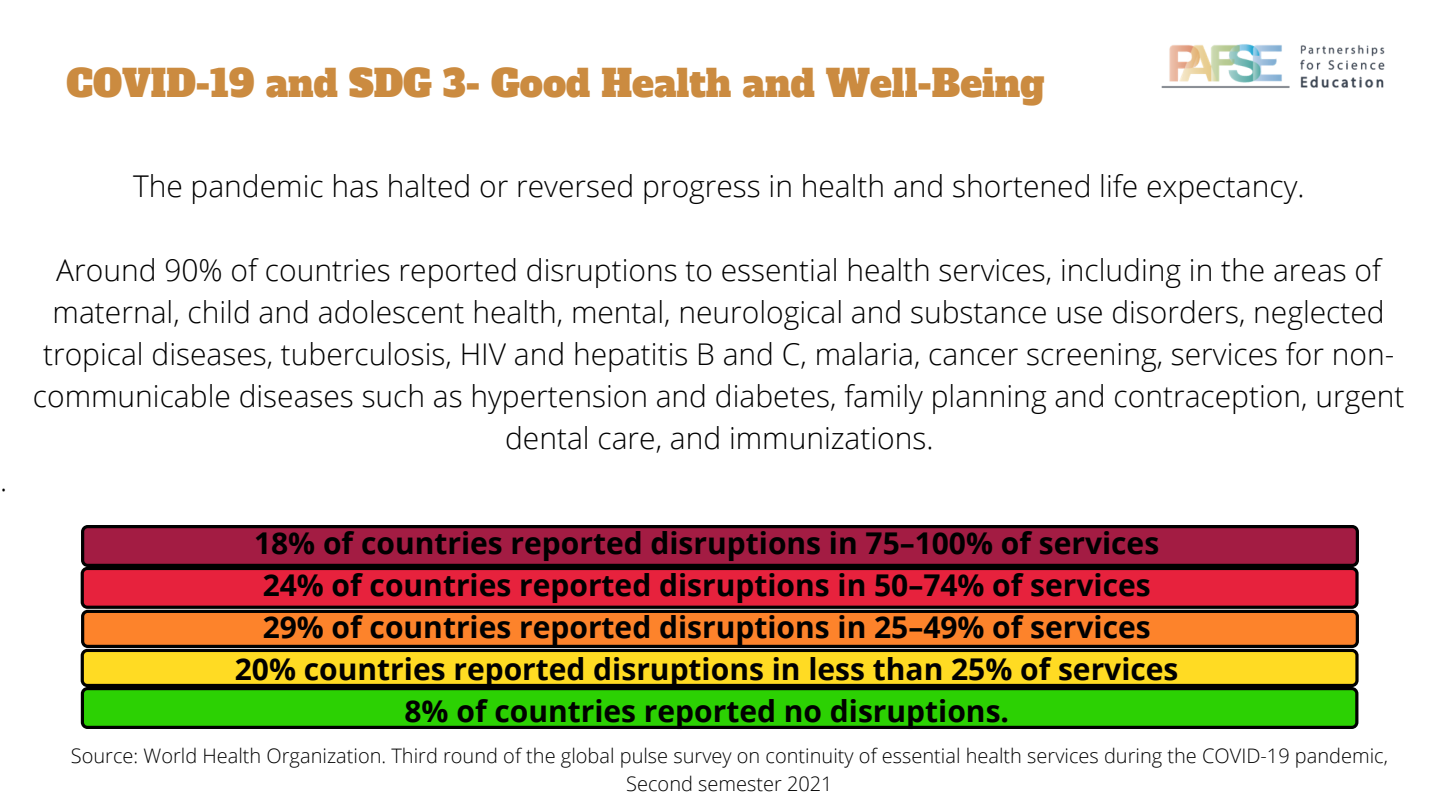
<style>
.page{position:relative;width:1440px;height:810px;background:#fff}
.page>*{position:absolute;margin:0;border:0;box-sizing:border-box;transform-origin:0 0}
.t1{font:36.7px "Alfa Slab One";color:#cb8b40}
.t2{font:300 30px/42px "Open Sans";color:#000;text-align:center}
.t3{font:700 30px "Open Sans";color:#000}
.t4{font:300 20px/27.8px "Open Sans";color:#000;text-align:center}
</style>
<div class="page">
<img style="left:1161px;top:44px;width:224px;height:44px">
<svg style="left:81px;top:525px;width:1278px;height:42px;background:#891738"></svg>
<svg style="left:81px;top:649px;width:1278px;height:38px;background:#d4b61d"></svg>
<svg style="left:81px;top:687px;width:1277px;height:42px;background:#25b002"></svg>
<svg style="left:81px;top:567px;width:1278px;height:42px;background:#c31d34"></svg>
<svg style="left:81px;top:610px;width:1278px;height:38px;background:#d36d24"></svg>
<p class="t2" style="left:0;top:458px;width:9px">.</p>
<p class="t1" style="left:67px;top:59px;width:979px">COVID-19 and SDG 3- Good Health and Well-Being</p>
<p class="t2" style="left:133px;top:164px;width:1173px">The pandemic has halted or reversed progress in health and shortened life expectancy.</p>
<p class="t2" style="left:33px;top:248px;width:1373px">Around 90% of countries reported disruptions to essential health services, including in the areas of maternal, child and adolescent health, mental, neurological and substance use disorders, neglected tropical diseases, tuberculosis, HIV and hepatitis B and C, malaria, cancer screening, services for non&shy;communicable diseases such as hypertension and diabetes, family planning and contraception, urgent dental care, and immunizations.</p>
<p class="t3" style="left:254px;top:522px;width:907px">18% of countries reported disruptions in 75–100% of services</p>
<p class="t3" style="left:263px;top:564px;width:890px">24% of countries reported disruptions in 50–74% of services</p>
<p class="t3" style="left:263px;top:606px;width:890px">29% of countries reported disruptions in 25–49% of services</p>
<p class="t3" style="left:235px;top:648px;width:945px">20% countries reported disruptions in less than 25% of services</p>
<p class="t3" style="left:405px;top:690px;width:606px">8% of countries reported no disruptions.</p>
<p class="t4" style="left:71px;top:742px;width:1319px">Source: World Health Organization. Third round of the global pulse survey on continuity of essential health services during the COVID-19 pandemic,<br>Second semester 2021</p>
</div>
